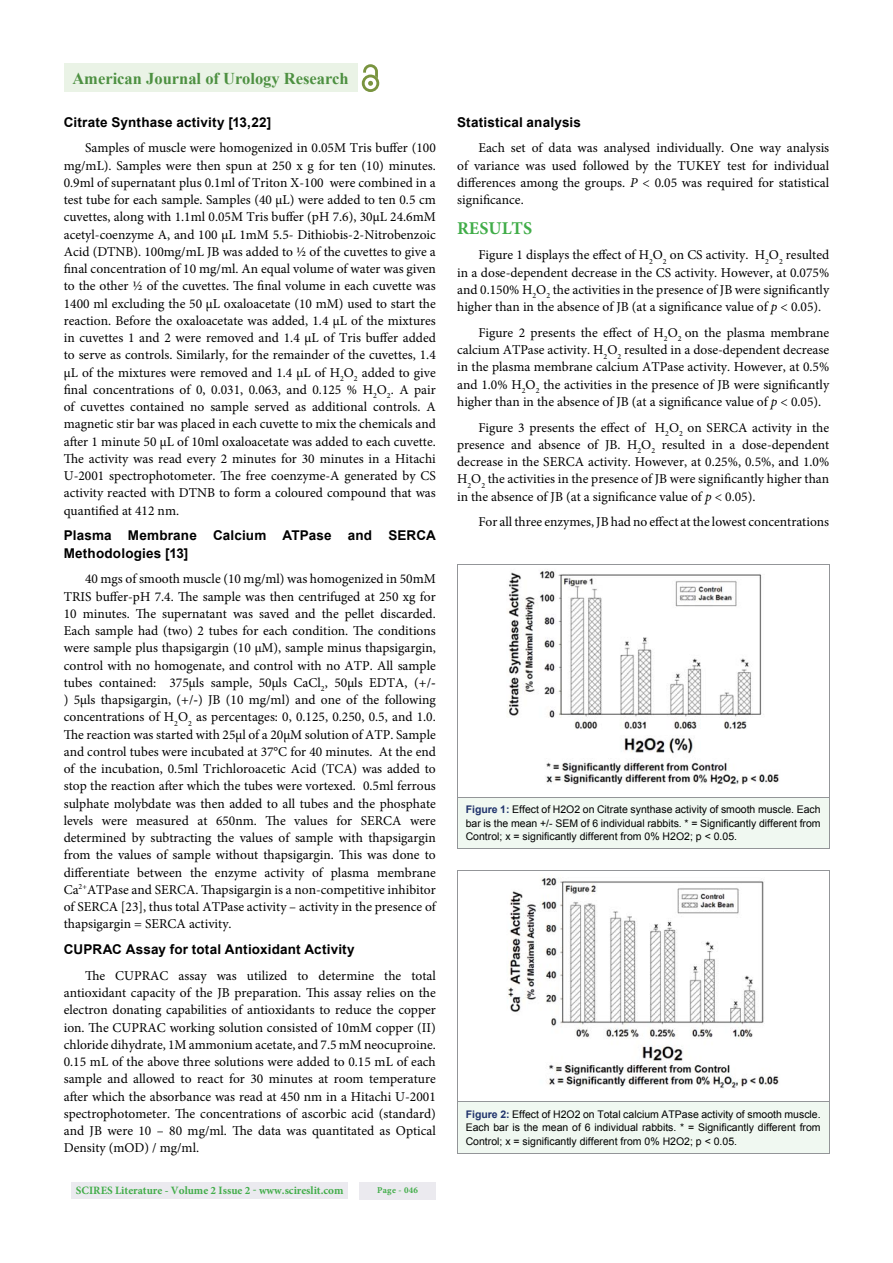
<style>
.page{position:relative;width:893px;height:1263px;background:#fff}
.page>*{position:absolute;margin:0;border:0;box-sizing:border-box;transform-origin:0 0}
.t1{font:700 18px "Minion Pro";color:#41ad49}
.t2{font:700 16.5px "Times New Roman";color:#4d9041}
.t3{font:13.5px/17.2px "Minion Pro";color:#000;text-align:justify}
.t4{font:700 13.5px/17.2px "Arial";letter-spacing:.015em;color:#000}
.t5{font:700 11.25px "Minion Pro";color:#41ad49}
.t6{font:10.5px/13.5px "Arial";color:#000;text-align:justify}
.t7{font:700 9px "Minion Pro";letter-spacing:.03em;color:#41ad49}
.s1{font-weight:700}
.s2{font-style:italic}
.s3{font-weight:700;color:#20336c}
</style>
<div class="page">
<div style="left:64px;top:64px;width:293px;height:28px;background:#eaf3e6"></div>
<img style="left:376px;top:67px;width:2px;height:8px">
<img style="left:362px;top:75px;width:17px;height:17px">
<svg style="left:363px;top:64px;width:13px;height:25px"></svg>
<div style="left:72px;top:1182px;width:276px;height:17px;background:#ebeaef"></div>
<div style="left:359px;top:1182px;width:77px;height:17px;background:#ebeaef"></div>
<div style="left:457px;top:797px;width:372px;height:52px;background:#f0f8f1"></div>
<img style="left:506px;top:569px;width:274px;height:216px;border-radius:3px">
<div style="left:457px;top:1102px;width:372px;height:51px;background:#f0f8f1"></div>
<hr style="left:457px;top:1101px;width:372px;height:1px;background:#939598">
<hr style="left:457px;top:1153px;width:372px;height:1px;background:#939598">
<img style="left:506px;top:875px;width:274px;height:214px;border-radius:3px">
<p class="t2" style="left:72px;top:69px;width:278px">American Journal of Urology Research</p>
<p class="t4" style="left:64px;top:113px;width:209px">Citrate Synthase activity [13,22]</p>
<p class="t3" style="left:64px;top:141px;width:374px;text-indent:21px">Samples of muscle were homogenized in 0.05M Tris buffer (100 mg/mL). Samples were then spun at 250 x g for ten (10) minutes.<br>0.9ml of supernatant plus 0.1ml of Triton X-100 were combined in a test tube for each sample. Samples (40 μL) were added to ten 0.5 cm cuvettes, along with 1.1ml 0.05M Tris buffer (pH 7.6), 30μL 24.6mM acetyl-coenzyme A, and 100 μL 1mM 5.5- Dithiobis-2-Nitrobenzoic Acid (DTNB). 100mg/mL JB was added to ½ of the cuvettes to give a final concentration of 10 mg/ml. An equal volume of water was given to the other ½ of the cuvettes. The final volume in each cuvette was 1400 ml excluding the 50 μL oxaloacetate (10 mM) used to start the reaction. Before the oxaloacetate was added, 1.4 μL of the mixtures in cuvettes 1 and 2 were removed and 1.4 μL of Tris buffer added to serve as controls. Similarly, for the remainder of the cuvettes, 1.4 μL of the mixtures were removed and 1.4 μL of H<sub>2</sub>O<sub>2</sub> added to give final concentrations of 0, 0.031, 0.063, and 0.125 % H<sub>2</sub>O<sub>2</sub>. A pair of cuvettes contained no sample served as additional controls. A magnetic stir bar was placed in each cuvette to mix the chemicals and after 1 minute 50 μL of 10ml oxaloacetate was added to each cuvette.<br>The activity was read every 2 minutes for 30 minutes in a Hitachi U-2001 spectrophotometer. The free coenzyme-A generated by CS activity reacted with DTNB to form a coloured compound that was quantified at 412 nm.</p>
<p class="t4" style="left:64px;top:527px;width:373px">Plasma Membrane Calcium ATPase and SERCA<br>Methodologies [13]</p>
<p class="t3" style="left:64px;top:572px;width:374px;text-indent:21px">40 mgs of smooth muscle (10 mg/ml) was homogenized in 50mM TRIS buffer-pH 7.4. The sample was then centrifuged at 250 xg for 10 minutes. The supernatant was saved and the pellet discarded.<br>Each sample had (two) 2 tubes for each condition. The conditions were sample plus thapsigargin (10 μM), sample minus thapsigargin, control with no homogenate, and control with no ATP. All sample tubes contained: 375μls sample, 50μls CaCl<sub>2</sub>, 50μls EDTA, (+/<span class="s1">- </span>) 5μls thapsigargin, (+/<span class="s1">-</span>) JB (10 mg/ml) and one of the following concentrations of H<sub>2</sub>O<sub>2</sub> as percentages: 0, 0.125, 0.250, 0.5, and 1.0.<br>The reaction was started with 25μl of a 20μM solution of ATP. Sample and control tubes were incubated at 37°C for 40 minutes. At the end of the incubation, 0.5ml Trichloroacetic Acid (TCA) was added to stop the reaction after which the tubes were vortexed. 0.5ml ferrous sulphate molybdate was then added to all tubes and the phosphate levels were measured at 650nm. The values for SERCA were determined by subtracting the values of sample with thapsigargin from the values of sample without thapsigargin. This was done to differentiate between the enzyme activity of plasma membrane Ca<sup>2+</sup>ATPase and SERCA. Thapsigargin is a non-competitive inhibitor of SERCA [23], thus total ATPase activity – activity in the presence of thapsigargin = SERCA activity.</p>
<p class="t4" style="left:64px;top:941px;width:292px">CUPRAC Assay for total Antioxidant Activity</p>
<p class="t3" style="left:64px;top:968px;width:374px;text-indent:21px">The CUPRAC assay was utilized to determine the total antioxidant capacity of the JB preparation. This assay relies on the electron donating capabilities of antioxidants to reduce the copper ion. The CUPRAC working solution consisted of 10mM copper (II) chloride dihydrate, 1M ammonium acetate, and 7.5 mM neocuproine.<br>0.15 mL of the above three solutions were added to 0.15 mL of each sample and allowed to react for 30 minutes at room temperature after which the absorbance was read at 450 nm in a Hitachi U-2001 spectrophotometer. The concentrations of ascorbic acid (standard) and JB were 10 – 80 mg/ml. The data was quantitated as Optical Density (mOD) / mg/ml.</p>
<p class="t5" style="left:76px;top:1186px;width:269px">SCIRES Literature - Volume 2 Issue 2 - www.scireslit.com</p>
<p class="t7" style="left:377px;top:1186px;width:42px">Page - 046</p>
<p class="t4" style="left:457px;top:113px;width:125px">Statistical analysis</p>
<p class="t3" style="left:457px;top:141px;width:374px;text-indent:21px">Each set of data was analysed individually. One way analysis of variance was used followed by the TUKEY test for individual differences among the groups. <span class="s2">P</span> &lt; 0.05 was required for statistical significance.</p>
<h1 class="t1" style="left:457px;top:221px;width:77px">RESULTS</h1>
<p class="t3" style="left:457px;top:248px;width:374px;text-indent:21px">Figure 1 displays the effect of H<sub>2</sub>O<sub>2</sub> on CS activity. H<sub>2</sub>O<sub>2</sub> resulted in a dose-dependent decrease in the CS activity. However, at 0.075% and 0.150% H<sub>2</sub>O<sub>2</sub> the activities in the presence of JB were significantly higher than in the absence of JB (at a significance value of <span class="s2">p</span> &lt; 0.05).</p>
<p class="t3" style="left:457px;top:325px;width:374px;text-indent:21px">Figure 2 presents the effect of H<sub>2</sub>O<sub>2</sub> on the plasma membrane calcium ATPase activity. H<sub>2</sub>O<sub>2</sub> resulted in a dose-dependent decrease in the plasma membrane calcium ATPase activity. However, at 0.5% and 1.0% H<sub>2</sub>O<sub>2</sub> the activities in the presence of JB were significantly higher than in the absence of JB (at a significance value of <span class="s2">p</span> &lt; 0.05).</p>
<p class="t3" style="left:457px;top:420px;width:374px;text-indent:21px">Figure 3 presents the effect of H<sub>2</sub>O<sub>2</sub> on SERCA activity in the presence and absence of JB. H<sub>2</sub>O<sub>2</sub> resulted in a dose-dependent decrease in the SERCA activity. However, at 0.25%, 0.5%, and 1.0% H<sub>2</sub>O<sub>2</sub> the activities in the presence of JB were significantly higher than in the absence of JB (at a significance value of <span class="s2">p</span> &lt; 0.05).</p>
<p class="t3" style="left:478px;top:515px;width:352px">For all three enzymes, JB had no effect at the lowest concentrations</p>
<p class="t6" style="left:466px;top:803px;width:356px"><span class="s3">Figure 1:</span> Effect of H2O2 on Citrate synthase activity of smooth muscle. Each bar is the mean +/- SEM of 6 individual rabbits. * = Significantly different from Control; x = significantly different from 0% H2O2; p &lt; 0.05.</p>
<p class="t6" style="left:466px;top:1107px;width:356px"><span class="s3">Figure 2:</span> Effect of H2O2 on Total calcium ATPase activity of smooth muscle.<br>Each bar is the mean of 6 individual rabbits. * = Significantly different from Control; x = significantly different from 0% H2O2; p &lt; 0.05.</p>
</div>
